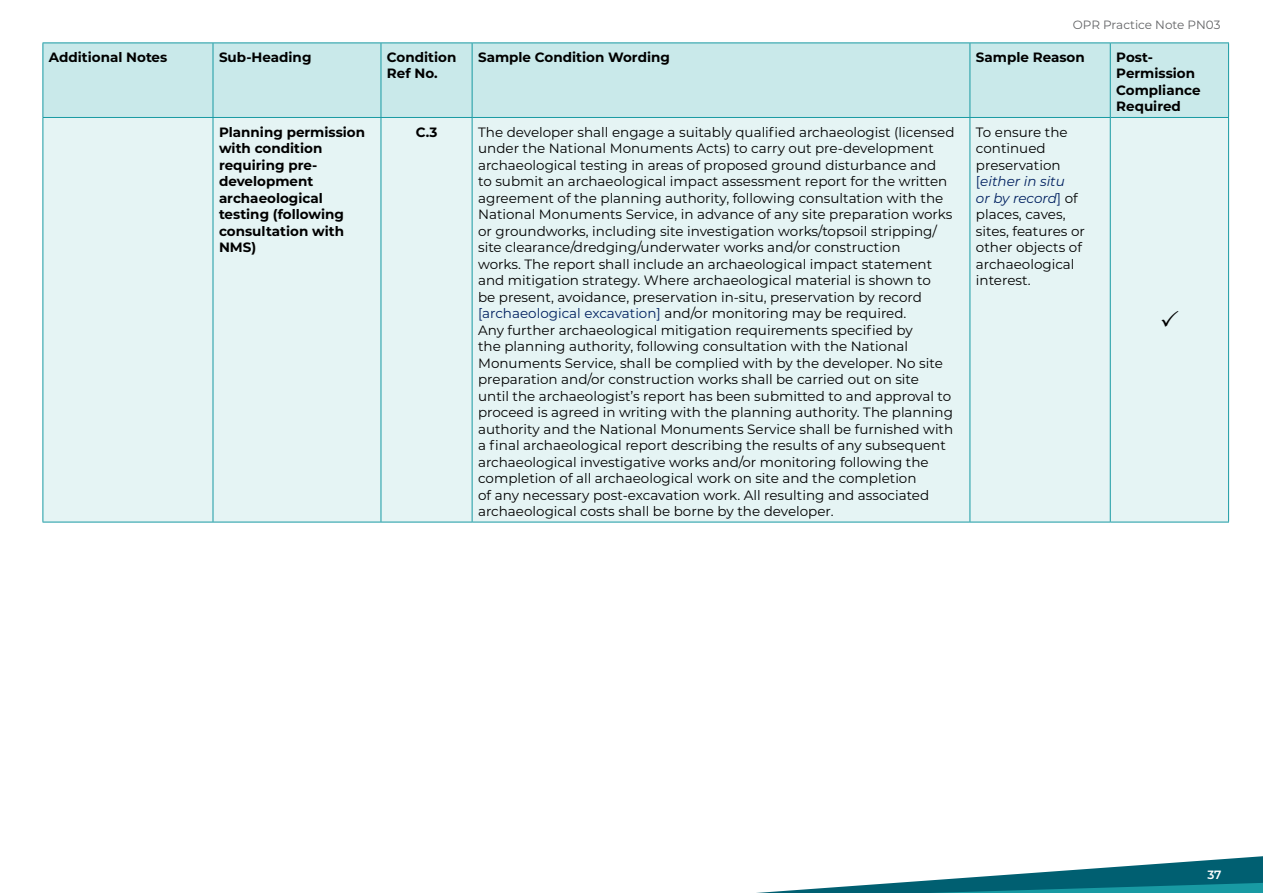
<style>
.page{position:relative;width:1263px;height:893px;background:#fff}
.page>*{position:absolute;margin:0;border:0;box-sizing:border-box;transform-origin:0 0}
.table_text{font:13.5px/16.5px "Montserrat";color:#000}
.table_bold{font:700 13.5px/16.5px "Montserrat";color:#000}
.t1{font:12px "Montserrat";color:#636466}
.t2{font:600 12px "Montserrat";color:#fff}
.s1{color:#002060}
.s2{font-style:italic;color:#002060}
</style>
<div class="page">
<svg style="left:756px;top:856px;width:507px;height:37px"></svg>
<div style="left:44px;top:44px;width:1184px;height:73px;background:#c9e9ea"></div>
<div style="left:44px;top:118px;width:1184px;height:404px;background:#e5f4f4"></div>
<hr style="left:1110px;top:118px;width:1px;height:404px;background:#189aa3">
<hr style="left:1228px;top:118px;width:1px;height:404px;background:#189aa3">
<hr style="left:43px;top:118px;width:1px;height:404px;background:#189aa3">
<hr style="left:213px;top:118px;width:1px;height:404px;background:#189aa3">
<hr style="left:381px;top:118px;width:1px;height:404px;background:#189aa3">
<hr style="left:472px;top:118px;width:1px;height:404px;background:#189aa3">
<hr style="left:969px;top:118px;width:1px;height:404px;background:#189aa3">
<hr style="left:43px;top:522px;width:170px;height:1px;background:#189aa3">
<hr style="left:213px;top:522px;width:168px;height:1px;background:#189aa3">
<hr style="left:381px;top:522px;width:91px;height:1px;background:#189aa3">
<hr style="left:472px;top:522px;width:498px;height:1px;background:#189aa3">
<hr style="left:970px;top:522px;width:140px;height:1px;background:#189aa3">
<hr style="left:43px;top:43px;width:170px;height:1px;background:#189aa3">
<hr style="left:43px;top:43px;width:1px;height:74px;background:#189aa3">
<hr style="left:213px;top:43px;width:168px;height:1px;background:#189aa3">
<hr style="left:213px;top:43px;width:1px;height:74px;background:#189aa3">
<hr style="left:381px;top:43px;width:91px;height:1px;background:#189aa3">
<hr style="left:381px;top:43px;width:1px;height:74px;background:#189aa3">
<hr style="left:472px;top:43px;width:498px;height:1px;background:#189aa3">
<hr style="left:472px;top:43px;width:1px;height:74px;background:#189aa3">
<hr style="left:970px;top:43px;width:140px;height:1px;background:#189aa3">
<hr style="left:969px;top:43px;width:1px;height:74px;background:#189aa3">
<hr style="left:1110px;top:43px;width:119px;height:1px;background:#189aa3">
<hr style="left:1110px;top:43px;width:1px;height:74px;background:#189aa3">
<hr style="left:1228px;top:43px;width:1px;height:74px;background:#189aa3">
<hr style="left:43px;top:117px;width:170px;height:1px;background:#189aa3">
<hr style="left:213px;top:117px;width:168px;height:1px;background:#189aa3">
<hr style="left:381px;top:117px;width:91px;height:1px;background:#189aa3">
<hr style="left:472px;top:117px;width:498px;height:1px;background:#189aa3">
<hr style="left:970px;top:117px;width:140px;height:1px;background:#189aa3">
<hr style="left:1110px;top:117px;width:119px;height:1px;background:#189aa3">
<hr style="left:1110px;top:522px;width:119px;height:1px;background:#189aa3">
<svg style="left:1161px;top:310px;width:17px;height:16px"></svg>
<p class="t1" style="left:1073px;top:16px;width:149px">OPR Practice Note PN03</p>
<p class="table_bold" style="left:49px;top:48px;width:120px">Additional Notes</p>
<p class="table_bold" style="left:219px;top:48px;width:94px">Sub-Heading</p>
<p class="table_bold" style="left:387px;top:48px;width:71px">Condition<br>Ref No.</p>
<p class="table_bold" style="left:478px;top:48px;width:193px">Sample Condition Wording</p>
<p class="table_bold" style="left:976px;top:48px;width:110px">Sample Reason</p>
<p class="table_bold" style="left:1116px;top:48px;width:86px">Post-<br>Permission<br>Compliance<br>Required</p>
<p class="table_bold" style="left:219px;top:123px;width:148px">Planning permission with condition requiring pre&shy;development archaeological testing (following consultation with<br>NMS)</p>
<p class="table_bold" style="left:416px;top:123px;width:23px">C.3</p>
<p class="table_text" style="left:478px;top:123px;width:478px">The developer shall engage a suitably qualified archaeologist (licensed under the National Monuments Acts) to carry out pre-development archaeological testing in areas of proposed ground disturbance and<br>to submit an archaeological impact assessment report for the written agreement of the planning authority, following consultation with the National Monuments Service, in advance of any site preparation works or groundworks, including site investigation works/topsoil stripping/ site clearance/dredging/underwater works and/or construction<br>works. The report shall include an archaeological impact statement and mitigation strategy. Where archaeological material is shown to<br>be present, avoidance, preservation in-situ, preservation by record <span class="s1">[archaeological excavation]</span> and/or monitoring may be required.<br>Any further archaeological mitigation requirements specified by<br>the planning authority, following consultation with the National Monuments Service, shall be complied with by the developer. No site preparation and/or construction works shall be carried out on site<br>until the archaeologist’s report has been submitted to and approval to proceed is agreed in writing with the planning authority. The planning authority and the National Monuments Service shall be furnished with a final archaeological report describing the results of any subsequent archaeological investigative works and/or monitoring following the completion of all archaeological work on site and the completion<br>of any necessary post-excavation work. All resulting and associated archaeological costs shall be borne by the developer.</p>
<p class="table_text" style="left:976px;top:123px;width:110px">To ensure the continued preservation <span class="s1">[</span><span class="s2">either in situ<br>or by record</span><span class="s1">]</span> of places, caves, sites, features or other objects of archaeological interest.</p>
<p class="t2" style="left:1207px;top:866px;width:16px">37</p>
</div>
